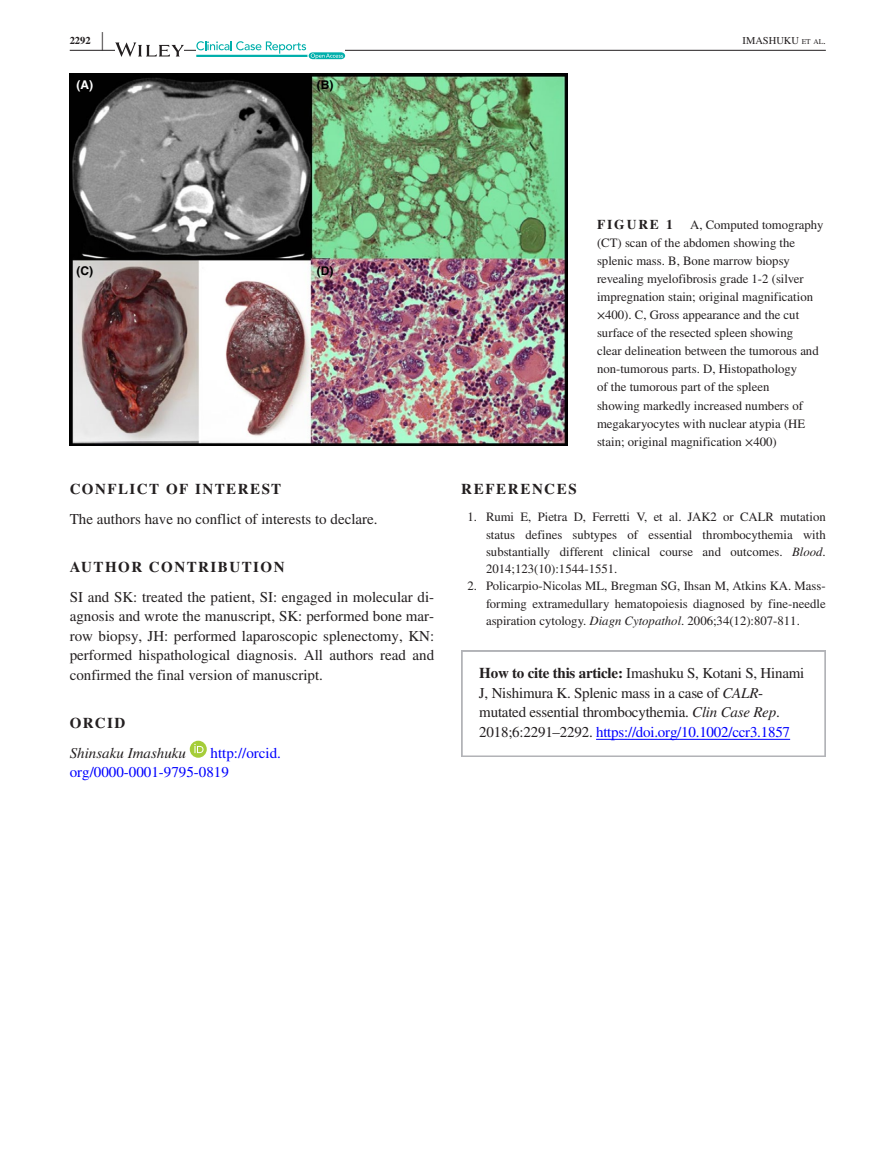
<style>
.page{position:relative;width:893px;height:1174px;background:#fff}
.page>*{position:absolute;margin:0;border:0;box-sizing:border-box;transform-origin:0 0}
.t1{font:700 25.95px "STIX";color:#231f20;scale:.36 1}
.t2{font:15px/19.5px "STIX";letter-spacing:-.015em;color:#231f20;text-align:justify}
.t3{font:700 15px "STIX";letter-spacing:.1em;color:#231f20}
.t4{font:15px/19.5px "STIX";color:#00f}
.t5{font:italic 15px "STIX";color:#231f20}
.t6{font:700 13.5px "STIX";letter-spacing:.14em;color:#231f20}
.t7{font:12.75px/18px "STIX";color:#231f20;text-align:justify}
.t8{font:700 12px "Helvetica";color:#000}
.t9{font:700 12px "Helvetica";color:#fff}
.t10{font:10.5px "STIX";color:#231f20}
.t11{font:700 10.5px "STIX";color:#231f20}
.s1{font-size:7.35px}
.s2{font-style:italic}
.s3{font-weight:700}
.s4{color:#00f}
</style>
<div class="page">
<hr style="left:70px;top:50px;width:756px;height:1px;background:#231f20">
<svg style="left:115px;top:42px;width:69px;height:15px"></svg>
<svg style="left:196px;top:41px;width:149px;height:18px"></svg>
<svg style="left:190px;top:740px;width:17px;height:17px"></svg>
<svg style="left:194px;top:744px;width:10px;height:9px"></svg>
<svg style="left:461px;top:650px;width:365px;height:107px;background:#bcbcc0"></svg>
<div style="left:463px;top:652px;width:361px;height:103px;background:#fff"></div>
<hr style="left:596px;top:739px;width:194px;height:1px;background:#00f">
<img style="left:70px;top:73px;width:497px;height:372px">
<p class="t11" style="left:70px;top:34px;width:22px">2292</p>
<h1 class="t1" style="left:102px;top:26px;width:7px">|</h1>
<p class="t10" style="left:743px;top:33px;width:85px">IMASHUKU <span class="s1">et al</span>.</p>
<p class="t9" style="left:76px;top:77px;width:18px">(A)</p>
<p class="t8" style="left:317px;top:77px;width:18px">(B)</p>
<p class="t8" style="left:76px;top:264px;width:18px">(C)</p>
<p class="t8" style="left:317px;top:264px;width:18px">(D)</p>
<p class="t3" style="left:70px;top:480px;width:213px">CONFLICT OF INTEREST</p>
<p class="t2" style="left:70px;top:510px;width:309px">The authors have no conflict of interests to declare.</p>
<p class="t3" style="left:70px;top:558px;width:216px">AUTHOR CONTRIBUTION</p>
<p class="t2" style="left:70px;top:588px;width:366px">SI and SK: treated the patient, SI: engaged in molecular di&shy;agnosis and wrote the manuscript, SK: performed bone mar&shy;row biopsy, JH: performed laparoscopic splenectomy, KN: performed hispathological diagnosis. All authors read and confirmed the final version of manuscript.</p>
<p class="t3" style="left:70px;top:714px;width:57px">ORCID</p>
<p class="t5" style="left:70px;top:742px;width:118px">Shinsaku Imashuku</p>
<p class="t4" style="left:70px;top:744px;width:213px;text-indent:141px">http://orcid. org/0000-0001-9795-0819</p>
<p class="t6" style="left:597px;top:217px;width:77px">FIGURE 1</p>
<p class="t7" style="left:597px;top:217px;width:228px;text-align:left;text-indent:93px">A, Computed tomography (CT) scan of the abdomen showing the splenic mass. B, Bone marrow biopsy revealing myelofibrosis grade 1‐2 (silver impregnation stain; original magnification ×400). C, Gross appearance and the cut surface of the resected spleen showing<br>clear delineation between the tumorous and non‐tumorous parts. D, Histopathology<br>of the tumorous part of the spleen<br>showing markedly increased numbers of megakaryocytes with nuclear atypia (HE stain; original magnification ×400)</p>
<p class="t3" style="left:461px;top:480px;width:117px">REFERENCES</p>
<p class="t7" style="left:486px;top:509px;width:341px;line-height:17.2px;text-indent:-19px">1. Rumi E, Pietra D, Ferretti V, et al. JAK2 or CALR mutation status defines subtypes of essential thrombocythemia with substantially different clinical course and outcomes. <span class="s2">Blood</span>.<br>2014;123(10):1544‐1551.</p>
<p class="t7" style="left:486px;top:578px;width:341px;line-height:17.2px;text-indent:-19px">2. Policarpio‐Nicolas ML, Bregman SG, Ihsan M, Atkins KA. Mass‐ forming extramedullary hematopoiesis diagnosed by fine‐needle aspiration cytology. <span class="s2">Diagn Cytopathol</span>. 2006;34(12):807‐811.</p>
<p class="t2" style="left:479px;top:664px;width:327px;text-align:left"><span class="s3">How to cite this article:</span> Imashuku S, Kotani S, Hinami J, Nishimura K. Splenic mass in a case of <span class="s2">CALR</span>‐ mutated essential thrombocythemia. <span class="s2">Clin Case Rep</span>.<br>2018;6:2291–2292. <span class="s4">https://doi.org/10.1002/ccr3.1857</span></p>
</div>
